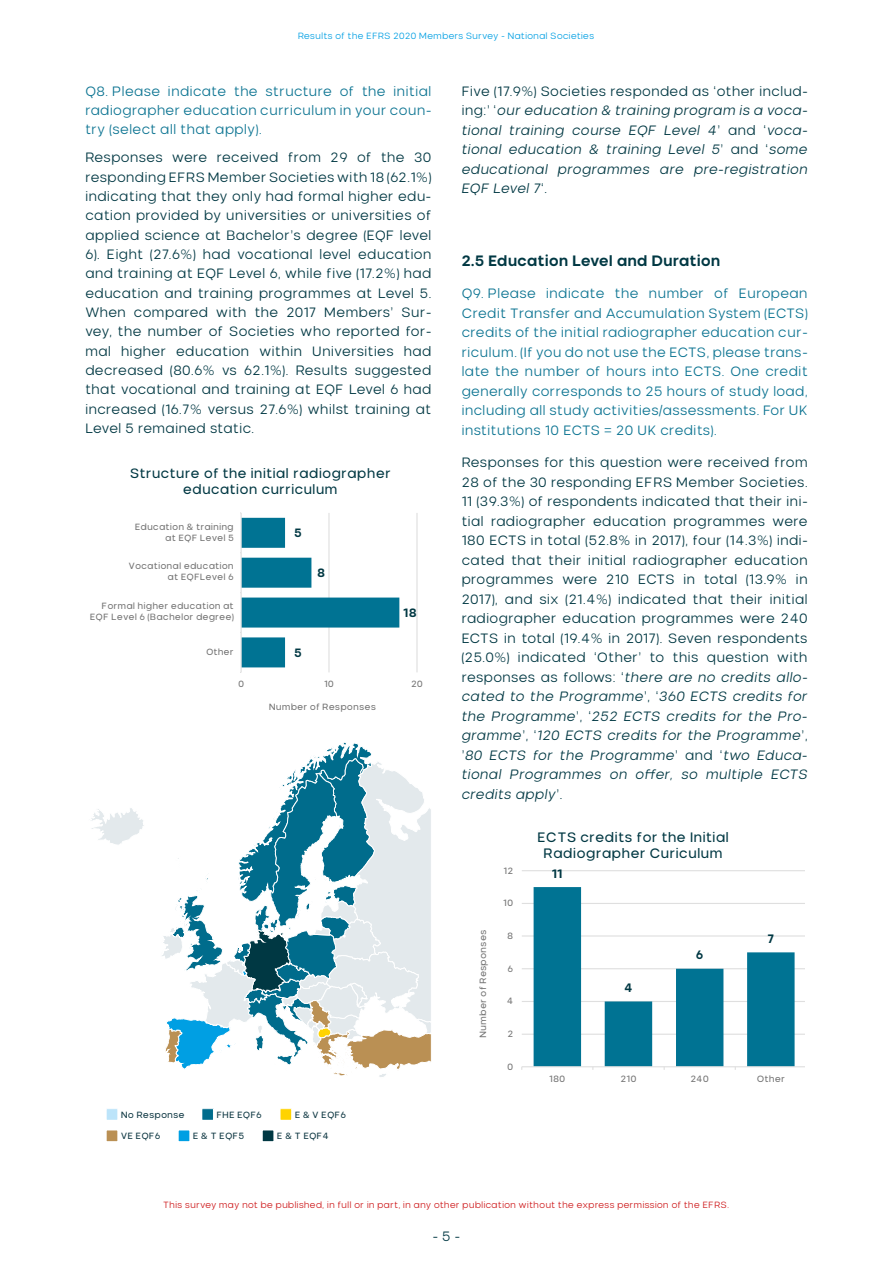
<style>
.page{position:relative;width:893px;height:1263px;background:#fff}
.page>*{position:absolute;margin:0;border:0;box-sizing:border-box;transform-origin:0 0}
.t1{font:700 15px "Nominee";letter-spacing:-.015em;color:#003843}
.t2{font:13.65px/16.4px "Nominee";color:#003843;text-align:center}
.t3{font:300 13.5px/19.5px "Nominee";letter-spacing:-.02em;color:#003843;text-align:justify}
.t4{font:300 13.5px/19.5px "Nominee";letter-spacing:-.02em;color:#0c7492;text-align:justify}
.t5{font:italic 300 13.5px/19.5px "Nominee";letter-spacing:-.02em;color:#003843;text-align:justify}
.t6{font:13.5px/16.2px "Nominee";letter-spacing:-.005em;color:#003843;text-align:center}
.t7{font:700 12.15px "Nominee";color:#003843}
.t8{font:700 12px "Nominee";color:#003843}
.t9{font:9.15px "Nominee";letter-spacing:.005em;color:#747474}
.t10{font:9px/10.8px "Nominee";color:#747474;text-align:right}
.t11{font:300 9px "Nominee";letter-spacing:-.02em;color:#cd1719}
.t12{font:300 9px "Nominee";letter-spacing:-.02em;color:#009fe3}
.t13{font:9px "Nominee";color:#103944}
.s1{font-style:normal}
.s2{font-style:italic}
</style>
<div class="page">
<hr style="left:416px;top:513px;width:2px;height:159px;background:#dfdfdf">
<svg style="left:240px;top:512px;width:159px;height:161px"></svg>
<hr style="left:522px;top:870px;width:283px;height:1px;background:#dfdfdf">
<hr style="left:522px;top:903px;width:283px;height:1px;background:#dfdfdf">
<hr style="left:522px;top:935px;width:283px;height:1px;background:#dfdfdf">
<hr style="left:522px;top:968px;width:283px;height:1px;background:#dfdfdf">
<hr style="left:522px;top:1001px;width:283px;height:1px;background:#dfdfdf">
<hr style="left:522px;top:1034px;width:283px;height:1px;background:#dfdfdf">
<svg style="left:534px;top:887px;width:261px;height:179px"></svg>
<hr style="left:522px;top:1066px;width:283px;height:1px;background:#dfdfdf">
<svg style="left:91px;top:808px;width:53px;height:37px"></svg>
<svg style="left:162px;top:742px;width:269px;height:335px"></svg>
<div style="left:202px;top:1108px;width:11px;height:12px;background:#006c8c"></div>
<div style="left:202px;top:1108px;width:12px;height:12px;border:1px solid #fff"></div>
<div style="left:106px;top:1108px;width:12px;height:12px;background:#bce4fa"></div>
<div style="left:106px;top:1108px;width:12px;height:12px;border:1px solid #fff"></div>
<div style="left:280px;top:1108px;width:12px;height:12px;background:#ffd300"></div>
<div style="left:280px;top:1108px;width:12px;height:12px;border:1px solid #fff"></div>
<div style="left:178px;top:1130px;width:12px;height:11px;background:#009fe3"></div>
<div style="left:178px;top:1130px;width:12px;height:12px;border:1px solid #fff"></div>
<div style="left:262px;top:1130px;width:12px;height:11px;background:#003843"></div>
<div style="left:262px;top:1130px;width:12px;height:12px;border:1px solid #fff"></div>
<div style="left:106px;top:1130px;width:12px;height:11px;background:#ba9054"></div>
<div style="left:106px;top:1130px;width:12px;height:12px;border:1px solid #fff"></div>
<p class="t12" style="left:298px;top:30px;width:298px">Results of the EFRS 2020 Members Survey - National Societies</p>
<p class="t4" style="left:85px;top:81px;width:348px">Q8. Please indicate the structure of the initial radiographer education curriculum in your coun&shy;try (select all that apply).</p>
<p class="t3" style="left:85px;top:147px;width:348px">Responses were received from 29 of the 30 responding EFRS Member Societies with 18 (62.1%) indicating that they only had formal higher edu&shy;cation provided by universities or universities of applied science at Bachelor’s degree (EQF level 6). Eight (27.6%) had vocational level education and training at EQF Level 6, while five (17.2%) had education and training programmes at Level 5.<br>When compared with the 2017 Members’ Sur&shy;vey, the number of Societies who reported for&shy;mal higher education within Universities had decreased (80.6% vs 62.1%). Results suggested that vocational and training at EQF Level 6 had increased (16.7% versus 27.6%) whilst training at Level 5 remained static.</p>
<p class="t6" style="left:130px;top:464px;width:263px">Structure of the initial radiographer education curriculum</p>
<p class="t10" style="left:135px;top:521px;width:101px">Education &amp; training at EQF Level 5</p>
<p class="t8" style="left:294px;top:526px;width:9px">5</p>
<p class="t10" style="left:128px;top:560px;width:107px">Vocational education at EQFLevel 6</p>
<p class="t8" style="left:317px;top:566px;width:10px">8</p>
<p class="t10" style="left:90px;top:601px;width:146px">Formal higher education at<br>EQF Level 6 (Bachelor degree)</p>
<p class="t8" style="left:403px;top:606px;width:15px">18</p>
<p class="t10" style="left:206px;top:646px;width:29px">Other</p>
<p class="t8" style="left:294px;top:645px;width:9px">5</p>
<p class="t10" style="left:238px;top:678px;width:8px">0</p>
<p class="t10" style="left:324px;top:678px;width:11px">10</p>
<p class="t10" style="left:411px;top:678px;width:13px">20</p>
<p class="t10" style="left:269px;top:701px;width:109px">Number of Responses</p>
<p class="t13" style="left:121px;top:1109px;width:65px">No Response</p>
<p class="t13" style="left:216px;top:1109px;width:47px">FHE EQF6</p>
<p class="t13" style="left:295px;top:1109px;width:53px">E &amp; V EQF6</p>
<p class="t13" style="left:121px;top:1130px;width:41px">VE EQF6</p>
<p class="t13" style="left:193px;top:1130px;width:53px">E &amp; T EQF5</p>
<p class="t13" style="left:277px;top:1130px;width:53px">E &amp; T EQF4</p>
<p class="t5" style="left:461px;top:81px;width:348px"><span class="s1">Five (17.9%) Societies responded as ‘other includ&shy;ing:’ ‘</span>our education &amp; training program is a voca&shy;tional training course EQF Level 4<span class="s1">’ and ‘</span>voca&shy;tional education &amp; training Level 5<span class="s1">’ and ‘</span>some educational programmes are pre-registration EQF Level 7<span class="s1">‘.</span></p>
<p class="t1" style="left:461px;top:252px;width:260px">2.5 Education Level and Duration</p>
<p class="t4" style="left:461px;top:284px;width:348px">Q9. Please indicate the number of European Credit Transfer and Accumulation System (ECTS) credits of the initial radiographer education cur&shy;riculum. (If you do not use the ECTS, please trans&shy;late the number of hours into ECTS. One credit generally corresponds to 25 hours of study load, including all study activities/assessments. For UK institutions 10 ECTS = 20 UK credits).</p>
<p class="t3" style="left:461px;top:452px;width:348px">Responses for this question were received from 28 of the 30 responding EFRS Member Societies.<br>11 (39.3%) of respondents indicated that their ini&shy;tial radiographer education programmes were 180 ECTS in total (52.8% in 2017), four (14.3%) indi&shy;cated that their initial radiographer education programmes were 210 ECTS in total (13.9% in 2017), and six (21.4%) indicated that their initial radiographer education programmes were 240<br>ECTS in total (19.4% in 2017). Seven respondents (25.0%) indicated ‘Other’ to this question with responses as follows: ‘<span class="s2">there are no credits allo&shy;cated to the Programme</span>’, ‘<span class="s2">360 ECTS credits for the Programme</span>’, ‘<span class="s2">252 ECTS credits for the Pro&shy;gramme</span>’, ‘<span class="s2">120 ECTS credits for the Programme</span>’, ’<span class="s2">80 ECTS for the Programme</span>’ and ‘<span class="s2">two Educa&shy;tional Programmes on offer, so multiple ECTS credits apply</span>’.</p>
<p class="t9" style="left:477px;top:1038px;width:110px;rotate:-90deg">Number of Responses</p>
<p class="t9" style="left:504px;top:865px;width:11px">12</p>
<p class="t9" style="left:503px;top:898px;width:12px">10</p>
<p class="t9" style="left:507px;top:930px;width:8px">8</p>
<p class="t9" style="left:507px;top:963px;width:7px">6</p>
<p class="t9" style="left:507px;top:996px;width:8px">4</p>
<p class="t9" style="left:507px;top:1028px;width:7px">2</p>
<p class="t9" style="left:507px;top:1061px;width:8px">0</p>
<p class="t2" style="left:537px;top:828px;width:193px">ECTS credits for the Initial<br>Radiographer Curiculum</p>
<p class="t7" style="left:552px;top:866px;width:12px">11</p>
<p class="t7" style="left:624px;top:980px;width:10px">4</p>
<p class="t7" style="left:696px;top:948px;width:9px">6</p>
<p class="t7" style="left:767px;top:931px;width:8px">7</p>
<p class="t9" style="left:549px;top:1073px;width:18px">180</p>
<p class="t9" style="left:620px;top:1073px;width:18px">210</p>
<p class="t9" style="left:690px;top:1073px;width:20px">240</p>
<p class="t9" style="left:757px;top:1073px;width:30px">Other</p>
<p class="t11" style="left:163px;top:1200px;width:568px">This survey may not be published, in full or in part, in any other publication without the express permission of the EFRS.</p>
<p class="t3" style="left:432px;top:1226px;width:30px">- 5 -</p>
</div>
